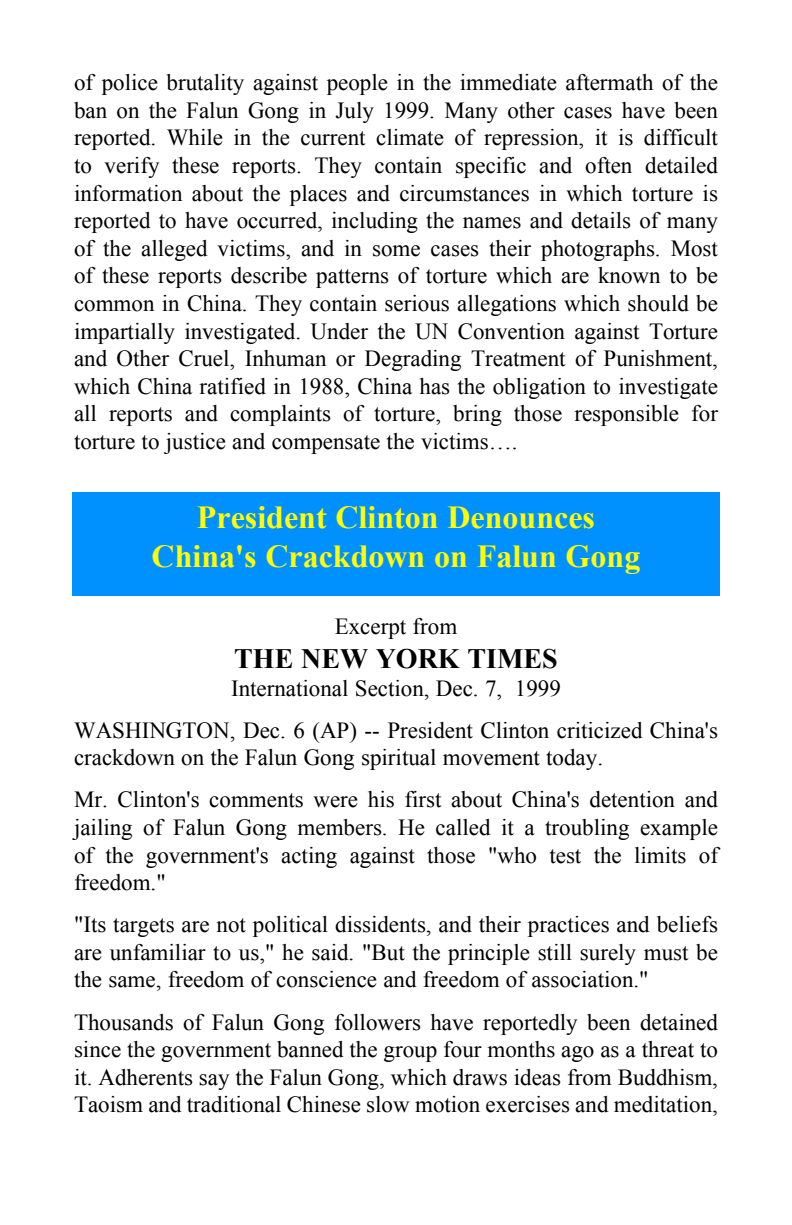
<style>
.page{position:relative;width:792px;height:1225px;background:#fff}
.page>*{position:absolute;margin:0;border:0;box-sizing:border-box;transform-origin:0 0}
.t1{font:700 32px/38.4px "Times New Roman";color:#ff0;text-align:center}
.t2{font:700 28px "Times New Roman";color:#000}
.t3{font:23px/27.6px "Times New Roman";color:#000;text-align:justify}
</style>
<div class="page">
<div style="left:72px;top:491px;width:648px;height:104px;background:#0091ff"></div>
<p class="t3" style="left:74px;top:68px;width:646px">of police brutality against people in the immediate aftermath of the ban on the Falun Gong in July 1999. Many other cases have been reported. While in the current climate of repression, it is difficult to verify these reports. They contain specific and often detailed information about the places and circumstances in which torture is reported to have occurred, including the names and details of many of the alleged victims, and in some cases their photographs. Most of these reports describe patterns of torture which are known to be common in China. They contain serious allegations which should be impartially investigated. Under the UN Convention against Torture and Other Cruel, Inhuman or Degrading Treatment of Punishment, which China ratified in 1988, China has the obligation to investigate all reports and complaints of torture, bring those responsible for torture to justice and compensate the victims….</p>
<h1 class="t1" style="left:152px;top:497px;width:490px">President Clinton Denounces<br>China's Crackdown on Falun Gong</h1>
<p class="t3" style="left:335px;top:612px;width:124px">Excerpt from</p>
<p class="t2" style="left:234px;top:639px;width:325px">THE NEW YORK TIMES</p>
<p class="t3" style="left:74px;top:666px;width:646px;line-height:42px;text-align:center">International Section, Dec. 7, 1999<br>WASHINGTON, Dec. 6 (AP) -- President Clinton criticized China's</p>
<p class="t3" style="left:74px;top:736px;width:646px;line-height:42px">crackdown on the Falun Gong spiritual movement today.<br>Mr. Clinton's comments were his first about China's detention and</p>
<p class="t3" style="left:74px;top:812px;width:646px">jailing of Falun Gong members. He called it a troubling example of the government's acting against those "who test the limits of freedom."</p>
<p class="t3" style="left:74px;top:910px;width:646px">"Its targets are not political dissidents, and their practices and beliefs are unfamiliar to us," he said. "But the principle still surely must be the same, freedom of conscience and freedom of association."</p>
<p class="t3" style="left:74px;top:1007px;width:646px">Thousands of Falun Gong followers have reportedly been detained since the government banned the group four months ago as a threat to it. Adherents say the Falun Gong, which draws ideas from Buddhism, Taoism and traditional Chinese slow motion exercises and meditation,</p>
</div>
